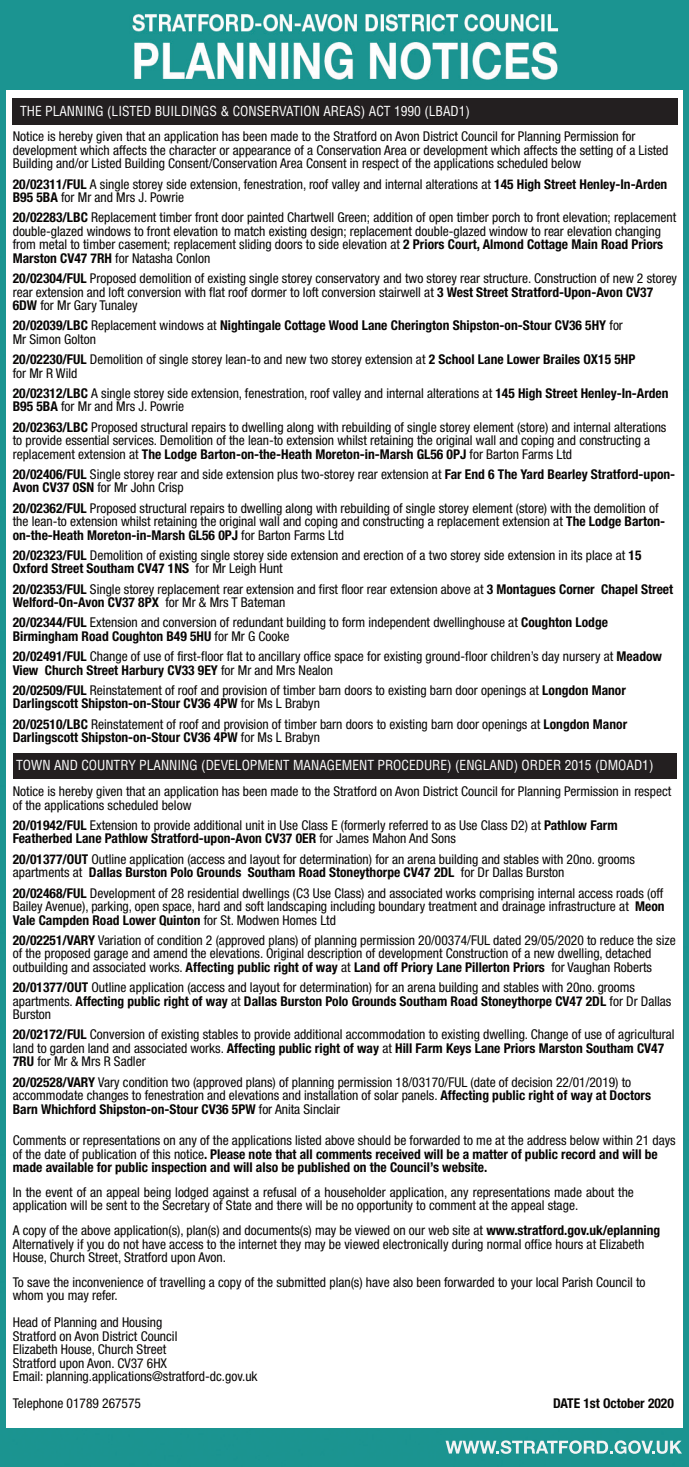
<style>
.page{position:relative;width:689px;height:1467px;background:#fff}
.page>*{position:absolute;margin:0;border:0;box-sizing:border-box;transform-origin:0 0}
.t1{font:condensed 13.5px/13.5px "Helvetica Neue LT";color:#070504}
.t2{font:700 condensed 13.5px/13.5px "Helvetica Neue LT";color:#070504}
.t3{font:condensed 13.5px "Helvetica";color:#fff}
.s1{font-weight:700}
.s2{font-weight:400}
</style>
<div class="page">
<img style="left:0;top:0;width:689px;height:1467px">
<div style="left:6px;top:90px;width:676px;height:1338px;background:#fff"></div>
<svg style="left:445px;top:1440px;width:237px;height:14px"></svg>
<div style="left:12px;top:99px;width:666px;height:26px;background:#231f20"></div>
<div style="left:13px;top:753px;width:663px;height:26px;background:#231f20"></div>
<p class="t3" style="left:20px;top:106px;width:451px">THE PLANNING (LISTED BUILDINGS &amp; CONSERVATION AREAS) ACT 1990 (LBAD1)</p>
<p class="t1" style="left:13px;top:131px;width:657px">Notice is hereby given that an application has been made to the Stratford on Avon District Council for Planning Permission for development which affects the character or appearance of a Conservation Area or development which affects the setting of a Listed<br>Building and/or Listed Building Consent/Conservation Area Consent in respect of the applications scheduled below</p>
<p class="t1" style="left:13px;top:178px;width:656px"><span class="s1">20/02311/FUL</span> A single storey side extension, fenestration, roof valley and internal alterations at <span class="s1">145 High Street Henley-In-Arden<br>B95 5BA</span> for Mr and Mrs J. Powrie</p>
<p class="t1" style="left:13px;top:212px;width:665px"><span class="s1">20/02283/LBC</span> Replacement timber front door painted Chartwell Green; addition of open timber porch to front elevation; replacement double-glazed windows to front elevation to match existing design; replacement double-glazed window to rear elevation changing from metal to timber casement; replacement sliding doors to side elevation at <span class="s1">2 Priors Court, Almond Cottage Main Road Priors Marston CV47 7RH</span> for Natasha Conlon</p>
<p class="t1" style="left:13px;top:273px;width:666px"><span class="s1">20/02304/FUL</span> Proposed demolition of existing single storey conservatory and two storey rear structure. Construction of new 2 storey rear extension and loft conversion with flat roof dormer to loft conversion stairwell at <span class="s1">3 West Street Stratford-Upon-Avon CV37<br>6DW</span> for Mr Gary Tunaley</p>
<p class="t2" style="left:13px;top:320px;width:612px">20/02039/LBC <span class="s2">Replacement windows at</span> Nightingale Cottage Wood Lane Cherington Shipston-on-Stour CV36 5HY <span class="s2">for<br>Mr Simon Golton</span></p>
<p class="t1" style="left:13px;top:354px;width:624px"><span class="s1">20/02230/FUL</span> Demolition of single storey lean-to and new two storey extension at <span class="s1">2 School Lane Lower Brailes OX15 5HP </span>for Mr R Wild</p>
<p class="t1" style="left:13px;top:388px;width:657px"><span class="s1">20/02312/LBC</span> A single storey side extension, fenestration, roof valley and internal alterations at <span class="s1">145 High Street Henley-In-Arden<br>B95 5BA</span> for Mr and Mrs J. Powrie</p>
<p class="t1" style="left:13px;top:421px;width:655px"><span class="s1">20/02363/LBC</span> Proposed structural repairs to dwelling along with rebuilding of single storey element (store) and internal alterations to provide essential services. Demolition of the lean-to extension whilst retaining the original wall and coping and constructing a replacement extension at <span class="s1">The Lodge Barton-on-the-Heath Moreton-in-Marsh GL56 0PJ</span> for Barton Farms Ltd</p>
<p class="t1" style="left:13px;top:469px;width:664px"><span class="s1">20/02406/FUL</span> Single storey rear and side extension plus two-storey rear extension at <span class="s1">Far End 6 The Yard Bearley Stratford-upon-<br>Avon CV37 0SN</span> for Mr John Crisp</p>
<p class="t1" style="left:13px;top:502px;width:654px"><span class="s1">20/02362/FUL</span> Proposed structural repairs to dwelling along with rebuilding of single storey element (store) with the demolition of the lean-to extension whilst retaining the original wall and coping and constructing a replacement extension at <span class="s1">The Lodge Barton&shy;on-the-Heath Moreton-in-Marsh GL56 0PJ</span> for Barton Farms Ltd</p>
<p class="t1" style="left:13px;top:550px;width:630px"><span class="s1">20/02323/FUL</span> Demolition of existing single storey side extension and erection of a two storey side extension in its place at <span class="s1">15<br>Oxford Street Southam CV47 1NS</span> for Mr Leigh Hunt</p>
<p class="t1" style="left:13px;top:583px;width:662px"><span class="s1">20/02353/FUL</span> Single storey replacement rear extension and first floor rear extension above at <span class="s1">3 Montagues Corner Chapel Street<br>Welford-On-Avon CV37 8PX</span> for Mr &amp; Mrs T Bateman</p>
<p class="t1" style="left:13px;top:617px;width:597px"><span class="s1">20/02344/FUL</span> Extension and conversion of redundant building to form independent dwellinghouse at <span class="s1">Coughton Lodge<br>Birmingham Road Coughton B49 5HU</span> for Mr G Cooke</p>
<p class="t1" style="left:13px;top:651px;width:651px"><span class="s1">20/02491/FUL</span> Change of use of first-floor flat to ancillary office space for existing ground-floor children’s day nursery at <span class="s1">Meadow<br>View Church Street Harbury CV33 9EY</span> for Mr and Mrs Nealon</p>
<p class="t1" style="left:13px;top:685px;width:614px"><span class="s1">20/02509/FUL</span> Reinstatement of roof and provision of timber barn doors to existing barn door openings at <span class="s1">Longdon Manor<br>Darlingscott Shipston-on-Stour CV36 4PW</span> for Ms L Brabyn</p>
<p class="t1" style="left:13px;top:718px;width:616px"><span class="s1">20/02510/LBC</span> Reinstatement of roof and provision of timber barn doors to existing barn door openings at <span class="s1">Longdon Manor<br>Darlingscott Shipston-on-Stour CV36 4PW</span> for Ms L Brabyn</p>
<p class="t3" style="left:16px;top:760px;width:639px">TOWN AND COUNTRY PLANNING (DEVELOPMENT MANAGEMENT PROCEDURE) (ENGLAND) ORDER 2015 (DMOAD1)</p>
<p class="t1" style="left:13px;top:786px;width:660px">Notice is hereby given that an application has been made to the Stratford on Avon District Council for Planning Permission in respect of the applications scheduled below</p>
<p class="t1" style="left:13px;top:820px;width:606px"><span class="s1">20/01942/FUL</span> Extension to provide additional unit in Use Class E (formerly referred to as Use Class D2) at <span class="s1">Pathlow Farm<br>Featherbed Lane Pathlow Stratford-upon-Avon CV37 0ER</span> for James Mahon And Sons</p>
<p class="t1" style="left:13px;top:853px;width:624px"><span class="s1">20/01377/OUT</span> Outline application (access and layout for determination) for an arena building and stables with 20no. grooms apartments at <span class="s1">Dallas Burston Polo Grounds Southam Road Stoneythorpe CV47 2DL</span> for Dr Dallas Burston</p>
<p class="t1" style="left:13px;top:887px;width:653px;text-align:justify"><span class="s1">20/02468/FUL</span> Development of 28 residential dwellings (C3 Use Class) and associated works comprising internal access roads (off Bailey Avenue), parking, open space, hard and soft landscaping including boundary treatment and drainage infrastructure at <span class="s1">Meon Vale Campden Road Lower Quinton</span> for St. Modwen Homes Ltd</p>
<p class="t1" style="left:13px;top:934px;width:664px"><span class="s1">20/02251/VARY</span> Variation of condition 2 (approved plans) of planning permission 20/00374/FUL dated 29/05/2020 to reduce the size of the proposed garage and amend the elevations. Original description of development Construction of a new dwelling, detached outbuilding and associated works. <span class="s1">Affecting public right of way</span> at <span class="s1">Land off Priory Lane Pillerton Priors</span> for Vaughan Roberts</p>
<p class="t1" style="left:13px;top:982px;width:660px"><span class="s1">20/01377/OUT</span> Outline application (access and layout for determination) for an arena building and stables with 20no. grooms apartments. <span class="s1">Affecting public right of way</span> at <span class="s1">Dallas Burston Polo Grounds Southam Road Stoneythorpe CV47 2DL</span> for Dr Dallas<br>Burston</p>
<p class="t1" style="left:13px;top:1029px;width:663px"><span class="s1">20/02172/FUL</span> Conversion of existing stables to provide additional accommodation to existing dwelling. Change of use of agricultural land to garden land and associated works. <span class="s1">Affecting public right of way</span> at <span class="s1">Hill Farm Keys Lane Priors Marston Southam CV47<br>7RU</span> for Mr &amp; Mrs R Sadler</p>
<p class="t1" style="left:13px;top:1076px;width:640px"><span class="s1">20/02528/VARY</span> Vary condition two (approved plans) of planning permission 18/03170/FUL (date of decision 22/01/2019) to accommodate changes to fenestration and elevations and installation of solar panels. <span class="s1">Affecting public right of way at Doctors<br>Barn Whichford Shipston-on-Stour CV36 5PW</span> for Anita Sinclair</p>
<p class="t2" style="left:13px;top:1135px;width:664px"><span class="s2">Comments or representations on any of the applications listed above should be forwarded to me at the address below within 21 days of the date of publication of this notice</span>. Please note that all comments received will be a matter of public record and will be made available for public inspection and will also be published on the Council’s website.</p>
<p class="t1" style="left:13px;top:1186px;width:623px">In the event of an appeal being lodged against a refusal of a householder application, any representations made about the application will be sent to the Secretary of State and there will be no opportunity to comment at the appeal stage.</p>
<p class="t1" style="left:13px;top:1225px;width:649px">A copy of the above application(s), plan(s) and documents(s) may be viewed on our web site at <span class="s1">www.stratford.gov.uk/eplanning<br></span>Alternatively if you do not have access to the internet they may be viewed electronically during normal office hours at Elizabeth<br>House, Church Street, Stratford upon Avon.</p>
<p class="t1" style="left:13px;top:1276px;width:634px">To save the inconvenience of travelling a copy of the submitted plan(s) have also been forwarded to your local Parish Council to whom you may refer.</p>
<p class="t1" style="left:13px;top:1317px;width:246px">Head of Planning and Housing<br>Stratford on Avon District Council<br>Elizabeth House, Church Street<br>Stratford upon Avon. CV37 6HX<br>Email: planning.applications@stratford-dc.gov.uk</p>
<p class="t1" style="left:13px;top:1398px;width:130px">Telephone 01789 267575</p>
<p class="t2" style="left:553px;top:1398px;width:122px">DATE 1st October 2020</p>
</div>
